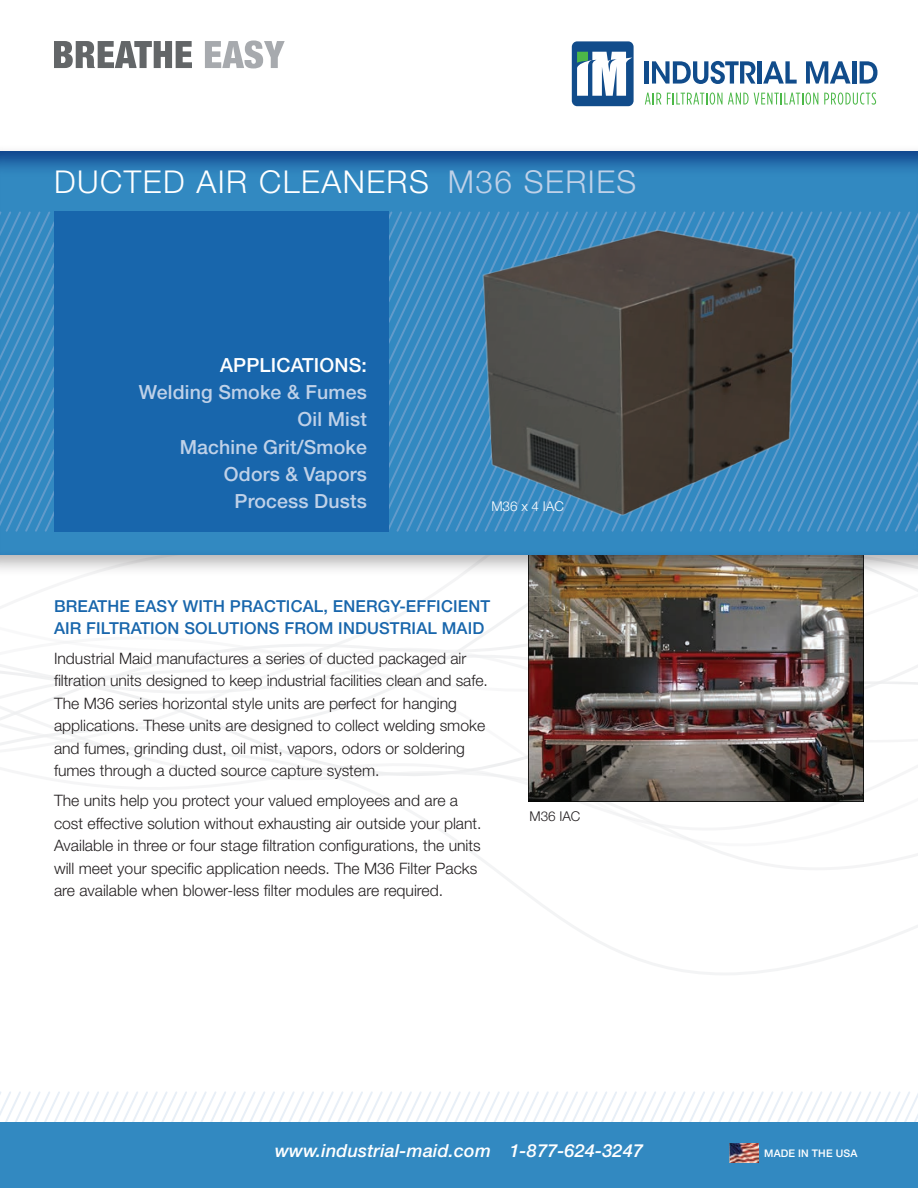
<style>
.page{position:relative;width:918px;height:1188px;background:#fff}
.page>*{position:absolute;margin:0;border:0;box-sizing:border-box;transform-origin:0 0}
.Sheet_Title{font:300 31.5px "Helvetica Neue";letter-spacing:.05em;color:#fff}
.Applications_List{font:500 19.5px "Helvetica Neue";letter-spacing:.01em;color:#bfd1e8}
.Applications_Head{font:500 19.5px "Helvetica Neue";letter-spacing:.01em;color:#fff}
.t1{font:italic 500 18px "Helvetica Neue";letter-spacing:.01em;color:#fff}
.Breathe_Easy_Head{font:500 16.5px/21.3px "Helvetica Neue";letter-spacing:.01em;color:#1866ac}
.Body_Main{font:300 15.75px/22.5px "Helvetica Neue";color:#231f20}
.t2{font:300 13.5px "Helvetica Neue";color:#fff}
.t3{font:300 13.5px "Helvetica Neue";color:#231f20}
.t4{font:500 10.5px "Helvetica Neue";letter-spacing:.01em;color:#fff}
.s1{color:#bfd1e8}
</style>
<div class="page">
<svg style="left:0;top:577px;width:918px;height:225px"></svg>
<img style="left:529px;top:577px;width:335px;height:225px">
<svg style="left:0;top:1091px;width:918px;height:31px"></svg>
<div style="left:0;top:143px;width:918px;height:434px;background:#231f20;opacity:.35"></div>
<div style="left:0;top:150px;width:918px;height:406px;background:#0f4c9e;opacity:.75"></div>
<div style="left:0;top:1122px;width:918px;height:66px;background:#3289c1"></div>
<svg style="left:0;top:210px;width:4px;height:323px"></svg>
<svg style="left:4px;top:210px;width:10px;height:323px;background:#3c8cc3"></svg>
<svg style="left:14px;top:210px;width:10px;height:323px;background:#3c8cc3"></svg>
<svg style="left:24px;top:210px;width:9px;height:323px;background:#3c8cc3"></svg>
<svg style="left:33px;top:210px;width:10px;height:323px;background:#3c8cc3"></svg>
<svg style="left:43px;top:210px;width:10px;height:323px;background:#3c8cc3"></svg>
<svg style="left:385px;top:210px;width:10px;height:323px;background:#3c8cc2"></svg>
<svg style="left:395px;top:210px;width:10px;height:323px;background:#3c8cc3"></svg>
<svg style="left:405px;top:210px;width:9px;height:323px;background:#3c8cc3"></svg>
<svg style="left:414px;top:210px;width:10px;height:323px;background:#3c8cc3"></svg>
<svg style="left:424px;top:210px;width:10px;height:323px;background:#3c8cc3"></svg>
<svg style="left:434px;top:210px;width:10px;height:323px;background:#3c8cc3"></svg>
<svg style="left:444px;top:210px;width:10px;height:323px;background:#3c8cc3"></svg>
<svg style="left:454px;top:210px;width:9px;height:323px;background:#3c8cc3"></svg>
<svg style="left:463px;top:210px;width:10px;height:323px;background:#3c8cc3"></svg>
<svg style="left:786px;top:210px;width:132px;height:323px;background:#3c8cc3"></svg>
<div style="left:644px;top:61px;width:5px;height:23px;background:#114c8b"></div>
<svg style="left:652px;top:61px;width:104px;height:23px"></svg>
<div style="left:757px;top:61px;width:5px;height:23px;background:#114c8b"></div>
<svg style="left:763px;top:61px;width:34px;height:23px"></svg>
<svg style="left:806px;top:61px;width:45px;height:23px"></svg>
<hr style="left:852px;top:61px;width:4px;height:23px;background:#114c8b">
<svg style="left:860px;top:61px;width:18px;height:23px"></svg>
<div style="left:572px;top:41px;width:62px;height:65px;background:#114c8b;border-radius:5px"></div>
<svg style="left:577px;top:52px;width:55px;height:44px"></svg>
<svg style="left:645px;top:93px;width:16px;height:11px"></svg>
<svg style="left:667px;top:92px;width:151px;height:13px"></svg>
<svg style="left:824px;top:92px;width:52px;height:13px"></svg>
<div style="left:54px;top:212px;width:335px;height:320px;background:#1866ac"></div>
<svg style="left:54px;top:41px;width:138px;height:27px"></svg>
<svg style="left:205px;top:41px;width:80px;height:27px"></svg>
<img style="left:472px;top:219px;width:334px;height:311px">
<img style="left:730px;top:1143px;width:29px;height:20px">
<p class="Sheet_Title" style="left:54px;top:163px;width:584px">DUCTED AIR CLEANERS <span class="s1">M36 SERIES</span></p>
<p class="Applications_Head" style="left:220px;top:353px;width:148px">APPLICATIONS:</p>
<p class="Applications_List" style="left:139px;top:380px;width:230px">Welding Smoke &amp; Fumes</p>
<p class="Applications_List" style="left:298px;top:408px;width:71px">Oil Mist</p>
<p class="Applications_List" style="left:180px;top:435px;width:189px">Machine Grit/Smoke</p>
<p class="Applications_List" style="left:224px;top:462px;width:144px">Odors &amp; Vapors</p>
<p class="Applications_List" style="left:235px;top:490px;width:134px">Process Dusts</p>
<p class="t2" style="left:491px;top:498px;width:74px">M36 x 4 IAC</p>
<p class="Breathe_Easy_Head" style="left:54px;top:596px;width:438px">BREATHE EASY WITH PRACTICAL, ENERGY-EFFICIENT<br>AIR FILTRATION SOLUTIONS FROM INDUSTRIAL MAID</p>
<p class="Body_Main" style="left:54px;top:646px;width:435px">Industrial Maid manufactures a series of ducted packaged air filtration units designed to keep industrial facilities clean and safe.<br>The M36 series horizontal style units are perfect for hanging applications. These units are designed to collect welding smoke and fumes, grinding dust, oil mist, vapors, odors or soldering fumes through a ducted source capture system.</p>
<p class="Body_Main" style="left:54px;top:789px;width:429px">The units help you protect your valued employees and are a cost effective solution without exhausting air outside your plant.<br>Available in three or four stage filtration configurations, the units will meet your specific application needs. The M36 Filter Packs are available when blower-less filter modules are required.</p>
<p class="t3" style="left:529px;top:808px;width:53px">M36 IAC</p>
<p class="t1" style="left:275px;top:1140px;width:369px">www.industrial-maid.com 1-877-624-3247</p>
<p class="t4" style="left:764px;top:1147px;width:95px">MADE IN THE USA</p>
</div>
